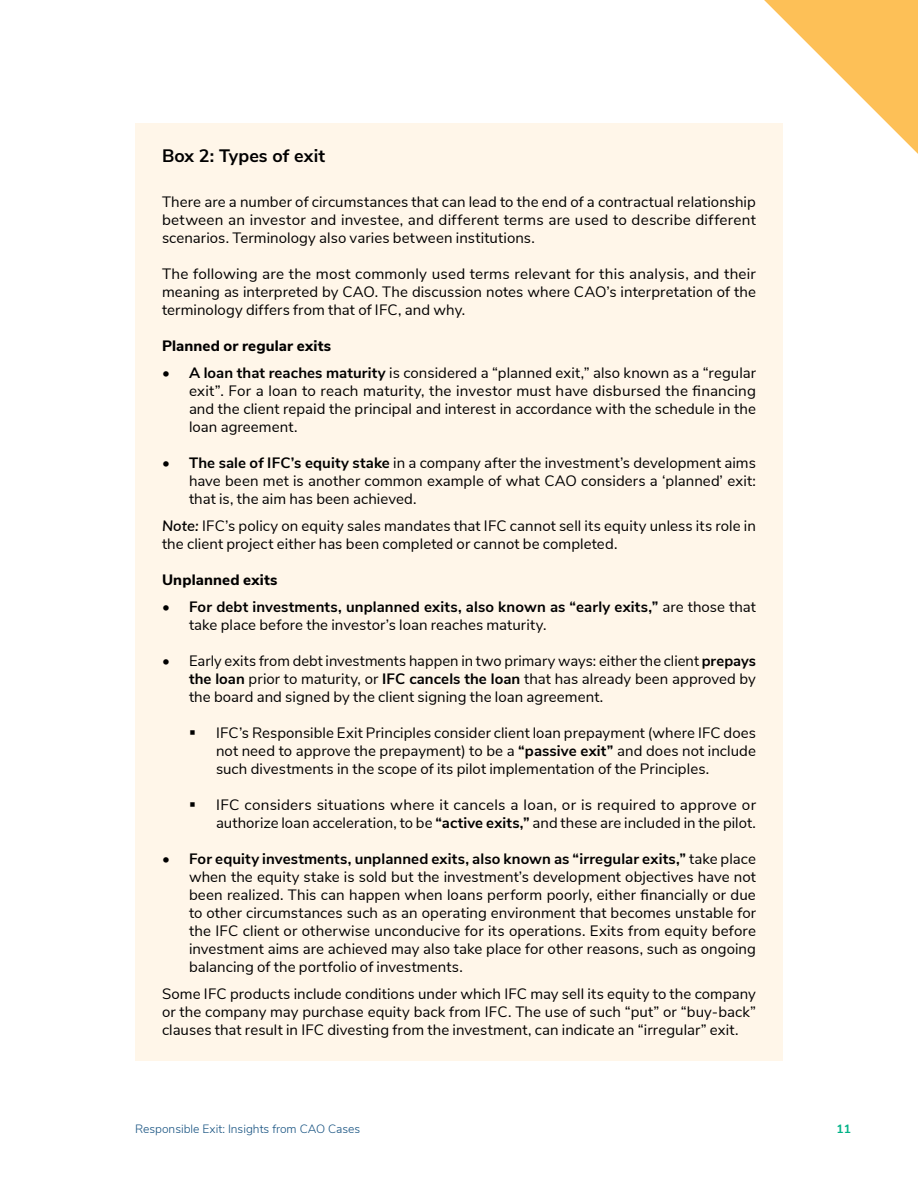
<style>
.page{position:relative;width:918px;height:1188px;background:#fff}
.page>*{position:absolute;margin:0;border:0;box-sizing:border-box;transform-origin:0 0}
.Box_Title{font:700 18px "Nunito Sans";letter-spacing:.005em;color:#000}
.Box_text{font:15px/18px "Nunito Sans";letter-spacing:.005em;color:#000;text-align:justify}
.Box_text-2{font:800 15px "Nunito Sans";letter-spacing:.01em;color:#000}
.t1{font:300 12px "Nunito Sans";color:#155180}
.t2{font:700 12px "Nunito Sans";color:#00b287}
.s1{font-weight:700}
.s2{font-weight:600;font-style:italic}
</style>
<div class="page">
<div style="left:135px;top:124px;width:648px;height:58px;background:#fff6e9"></div>
<div style="left:135px;top:178px;width:648px;height:91px;background:#fff6e9"></div>
<div style="left:135px;top:250px;width:648px;height:91px;background:#fff6e9"></div>
<div style="left:135px;top:322px;width:648px;height:55px;background:#fff6e9"></div>
<div style="left:135px;top:349px;width:648px;height:115px;background:#fff6e9"></div>
<div style="left:135px;top:439px;width:648px;height:97px;background:#fff6e9"></div>
<div style="left:135px;top:502px;width:648px;height:73px;background:#fff6e9"></div>
<div style="left:135px;top:556px;width:648px;height:55px;background:#fff6e9"></div>
<div style="left:135px;top:583px;width:648px;height:79px;background:#fff6e9"></div>
<div style="left:135px;top:637px;width:648px;height:97px;background:#fff6e9"></div>
<div style="left:135px;top:709px;width:648px;height:97px;background:#fff6e9"></div>
<div style="left:135px;top:781px;width:648px;height:79px;background:#fff6e9"></div>
<div style="left:135px;top:835px;width:648px;height:169px;background:#fff6e9"></div>
<div style="left:135px;top:970px;width:648px;height:91px;background:#fff6e9"></div>
<svg style="left:764px;top:0;width:154px;height:154px"></svg>
<p class="Box_Title" style="left:162px;top:143px;width:164px">Box 2: Types of exit</p>
<p class="Box_text" style="left:162px;top:192px;width:596px">There are a number of circumstances that can lead to the end of a contractual relationship between an investor and investee, and different terms are used to describe different scenarios. Terminology also varies between institutions.</p>
<p class="Box_text" style="left:162px;top:264px;width:595px">The following are the most commonly used terms relevant for this analysis, and their meaning as interpreted by CAO. The discussion notes where CAO’s interpretation of the terminology differs from that of IFC, and why.</p>
<p class="Box_text-2" style="left:162px;top:335px;width:171px">Planned or regular exits</p>
<p class="Box_text" style="left:189px;top:363px;width:569px;text-indent:-27px"><span class="s1">• A loan that reaches maturity</span> is considered a “planned exit,” also known as a “regular exit”. For a loan to reach maturity, the investor must have disbursed the financing and the client repaid the principal and interest in accordance with the schedule in the loan agreement.</p>
<p class="Box_text" style="left:189px;top:453px;width:568px;text-indent:-27px"><span class="s1">• The sale of IFC’s equity stake</span> in a company after the investment’s development aims have been met is another common example of what CAO considers a ‘planned’ exit: that is, the aim has been achieved.</p>
<p class="Box_text" style="left:162px;top:516px;width:596px"><span class="s2">Note:</span> IFC’s policy on equity sales mandates that IFC cannot sell its equity unless its role in the client project either has been completed or cannot be completed.</p>
<p class="Box_text-2" style="left:162px;top:569px;width:117px">Unplanned exits</p>
<p class="Box_text" style="left:189px;top:597px;width:568px;text-indent:-27px"><span class="s1">• For debt investments, unplanned exits, also known as “early exits,”</span> are those that take place before the investor’s loan reaches maturity.</p>
<p class="Box_text" style="left:189px;top:651px;width:569px;text-indent:-27px">• Early exits from debt investments happen in two primary ways: either the client <span class="s1">prepays the loan</span> prior to maturity, or <span class="s1">IFC cancels the loan</span> that has already been approved by the board and signed by the client signing the loan agreement.</p>
<p class="Box_text" style="left:216px;top:723px;width:542px">IFC’s Responsible Exit Principles consider client loan prepayment (where IFC does not need to approve the prepayment) to be a <span class="s1">“passive exit”</span> and does not include such divestments in the scope of its pilot implementation of the Principles.</p>
<p class="Box_text" style="left:216px;top:795px;width:542px">IFC considers situations where it cancels a loan, or is required to approve or authorize loan acceleration, to be <span class="s1">“active exits,”</span> and these are included in the pilot.</p>
<p class="Box_text" style="left:189px;top:849px;width:569px;text-indent:-27px"><span class="s1">• For equity investments, unplanned exits, also known as “irregular exits,”</span> take place when the equity stake is sold but the investment’s development objectives have not been realized. This can happen when loans perform poorly, either financially or due to other circumstances such as an operating environment that becomes unstable for the IFC client or otherwise unconducive for its operations. Exits from equity before investment aims are achieved may also take place for other reasons, such as ongoing balancing of the portfolio of investments.</p>
<p class="Box_text" style="left:162px;top:984px;width:596px">Some IFC products include conditions under which IFC may sell its equity to the company or the company may purchase equity back from IFC. The use of such “put” or “buy-back” clauses that result in IFC divesting from the investment, can indicate an “irregular” exit.</p>
<p class="t1" style="left:135px;top:1120px;width:227px">Responsible Exit: Insights from CAO Cases</p>
<p class="t2" style="left:837px;top:1120px;width:16px">11</p>
</div>
